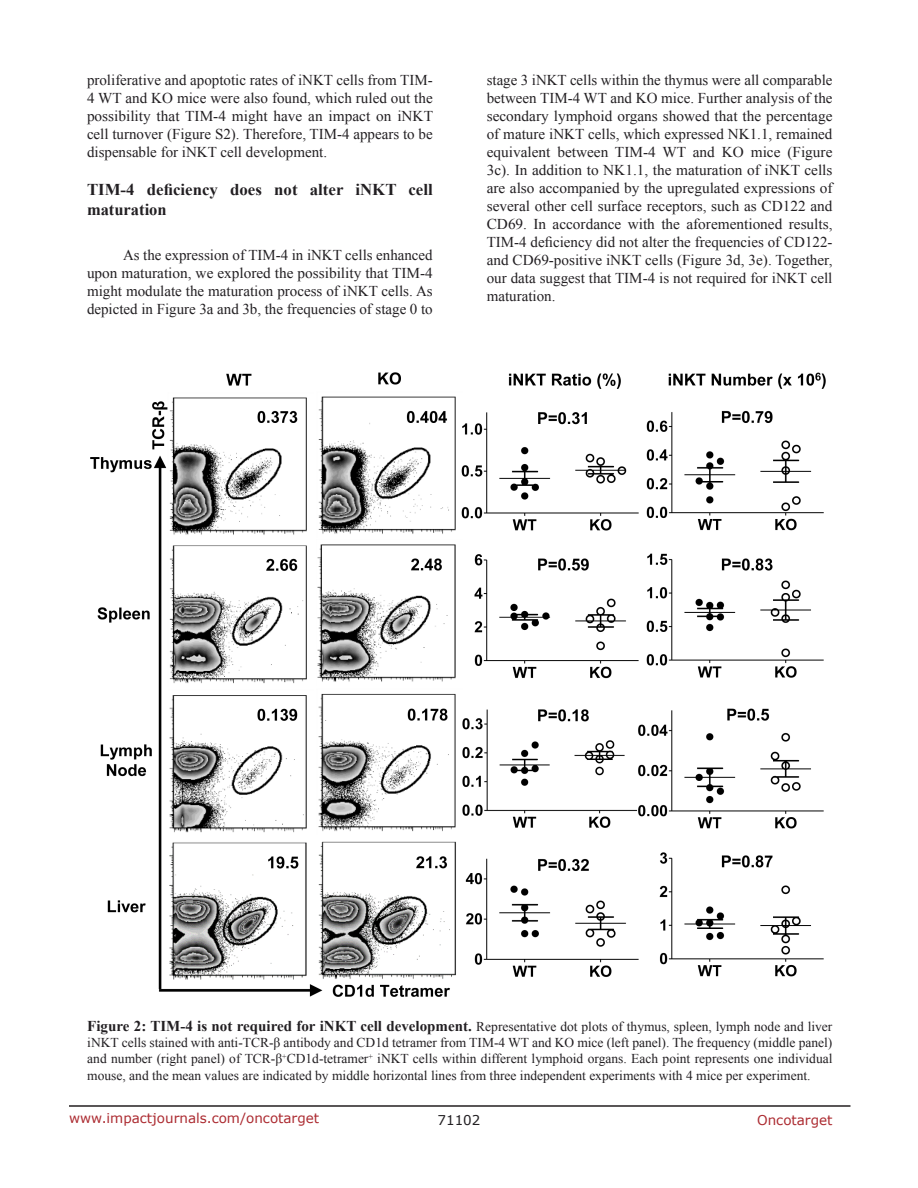
<style>
.page{position:relative;width:918px;height:1188px;background:#fff}
.page>*{position:absolute;margin:0;border:0;box-sizing:border-box;transform-origin:0 0}
.SubHeading{font:700 16.5px/19.8px "Times New Roman";color:#221f22}
.BodyText{font:15px/18px "Times New Roman";color:#221f22;text-align:justify}
.FigureText{font:13.5px/16.2px "Times New Roman";color:#221f22;text-align:justify}
.t1{font:13.5px "Verdana";color:#ac2b31}
.t2{font:13.5px "Verdana";color:#221f22}
.s1{font-weight:700;font-size:15px}
</style>
<div class="page">
<hr style="left:69px;top:1105px;width:781px;height:2px;background:#231f20">
<img style="left:90px;top:372px;width:736px;height:625px">
<p class="BodyText" style="left:87px;top:71px;width:348px">proliferative and apoptotic rates of iNKT cells from TIM-4 WT and KO mice were also found, which ruled out the possibility that TIM-4 might have an impact on iNKT cell turnover (Figure S2). Therefore, TIM-4 appears to be dispensable for iNKT cell development.</p>
<p class="SubHeading" style="left:87px;top:179px;width:347px">TIM-4 deficiency does not alter iNKT cell maturation</p>
<p class="BodyText" style="left:87px;top:246px;width:347px;text-indent:36px">As the expression of TIM-4 in iNKT cells enhanced upon maturation, we explored the possibility that TIM-4 might modulate the maturation process of iNKT cells. As depicted in Figure 3a and 3b, the frequencies of stage 0 to</p>
<p class="BodyText" style="left:487px;top:71px;width:347px">stage 3 iNKT cells within the thymus were all comparable between TIM-4 WT and KO mice. Further analysis of the secondary lymphoid organs showed that the percentage of mature iNKT cells, which expressed NK1.1, remained equivalent between TIM-4 WT and KO mice (Figure 3c). In addition to NK1.1, the maturation of iNKT cells are also accompanied by the upregulated expressions of several other cell surface receptors, such as CD122 and CD69. In accordance with the aforementioned results, TIM-4 deficiency did not alter the frequencies of CD122- and CD69-positive iNKT cells (Figure 3d, 3e). Together, our data suggest that TIM-4 is not required for iNKT cell maturation.</p>
<p class="FigureText" style="left:87px;top:1018px;width:747px"><span class="s1">Figure 2: TIM-4 is not required for iNKT cell development.</span> Representative dot plots of thymus, spleen, lymph node and liver iNKT cells stained with anti-TCR-β antibody and CD1d tetramer from TIM-4 WT and KO mice (left panel). The frequency (middle panel) and number (right panel) of TCR-β<sup>+</sup>CD1d-tetramer<sup>+</sup> iNKT cells within different lymphoid organs. Each point represents one individual mouse, and the mean values are indicated by middle horizontal lines from three independent experiments with 4 mice per experiment.</p>
<p class="t1" style="left:69px;top:1109px;width:252px">www.impactjournals.com/oncotarget</p>
<p class="t2" style="left:438px;top:1111px;width:44px">71102</p>
<p class="t1" style="left:757px;top:1111px;width:77px">Oncotarget</p>
</div>
